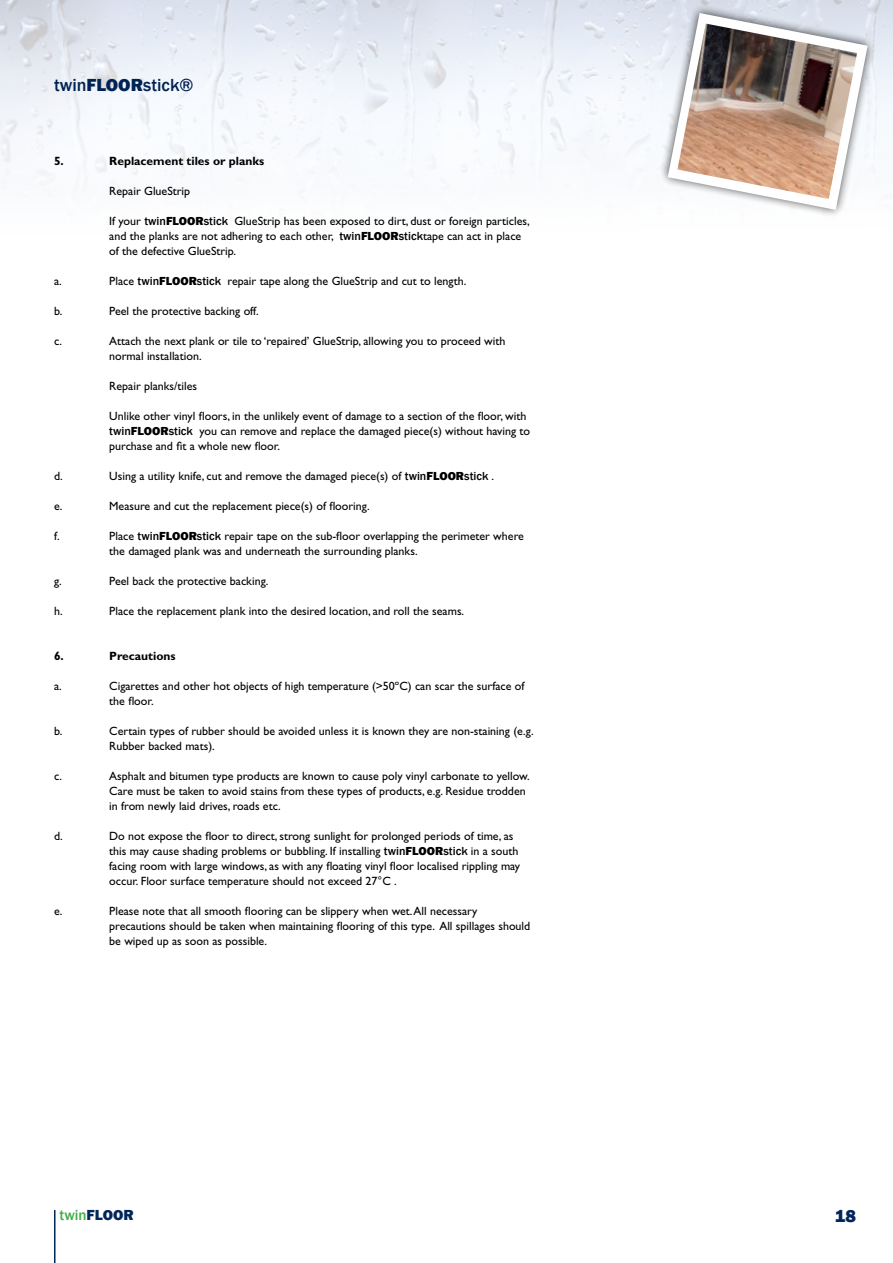
<style>
.page{position:relative;width:893px;height:1263px;background:#fff}
.page>*{position:absolute;margin:0;border:0;box-sizing:border-box;transform-origin:0 0}
.t1{font:500 18px "Franklin Gothic";color:#002254}
.t2{font:800 18px "Franklin Gothic";color:#00265a}
.t3{font:800 15px "Franklin Gothic";color:#00265a}
.t4{font:12px/15px "Gill Sans Std";color:#000}
.t5{font:700 12px "Gill Sans Std";color:#000}
.s1{font-weight:800}
.s2{font-family:"Franklin Gothic";font-weight:500}
.s3{font-family:"Franklin Gothic";font-weight:800}
.s4{font-weight:500;color:#41ad49}
</style>
<div class="page">
<img style="left:0;top:0;width:893px;height:191px">
<svg style="left:656px;top:1px;width:223px;height:214px"></svg>
<svg style="left:668px;top:13px;width:200px;height:197px"></svg>
<img style="left:677px;top:24px;width:180px;height:175px">
<hr style="left:54px;top:1210px;width:2px;height:53px;background:#00265a">
<h1 class="t1" style="left:54px;top:74px;width:141px">twin<span class="s1">FLOOR</span>stick®</h1>
<p class="t5" style="left:54px;top:154px;width:11px">5.</p>
<p class="t5" style="left:109px;top:154px;width:156px">Replacement tiles or planks</p>
<p class="t4" style="left:109px;top:183px;width:82px">Repair GlueStrip</p>
<p class="t4" style="left:109px;top:213px;width:422px">If your <span class="s2">twin</span><span class="s3">FLOOR</span><span class="s2">stick</span> GlueStrip has been exposed to dirt, dust or foreign particles, and the planks are not adhering to each other, <span class="s2">twin</span><span class="s3">FLOOR</span><span class="s2">stick</span>tape can act in place of the defective GlueStrip.</p>
<p class="t4" style="left:54px;top:273px;width:9px">a.</p>
<p class="t4" style="left:109px;top:273px;width:359px">Place <span class="s2">twin</span><span class="s3">FLOOR</span><span class="s2">stick</span> repair tape along the GlueStrip and cut to length.</p>
<p class="t4" style="left:54px;top:303px;width:10px">b.</p>
<p class="t4" style="left:109px;top:303px;width:151px">Peel the protective backing off.</p>
<p class="t4" style="left:54px;top:333px;width:10px">c.</p>
<p class="t4" style="left:109px;top:333px;width:398px">Attach the next plank or tile to ‘repaired’ GlueStrip, allowing you to proceed with normal installation.</p>
<p class="t4" style="left:109px;top:378px;width:89px">Repair planks/tiles</p>
<p class="t4" style="left:109px;top:408px;width:422px">Unlike other vinyl floors, in the unlikely event of damage to a section of the floor, with <span class="s2">twin</span><span class="s3">FLOOR</span><span class="s2">stick</span> you can remove and replace the damaged piece(s) without having to purchase and fit a whole new floor.</p>
<p class="t4" style="left:54px;top:468px;width:10px">d.</p>
<p class="t4" style="left:109px;top:468px;width:386px">Using a utility knife, cut and remove the damaged piece(s) of <span class="s2">twin</span><span class="s3">FLOOR</span><span class="s2">stick</span> .</p>
<p class="t4" style="left:54px;top:498px;width:10px">e.</p>
<p class="t4" style="left:109px;top:498px;width:262px">Measure and cut the replacement piece(s) of flooring.</p>
<p class="t4" style="left:54px;top:528px;width:7px">f.</p>
<p class="t4" style="left:109px;top:528px;width:416px">Place <span class="s2">twin</span><span class="s3">FLOOR</span><span class="s2">stick</span> repair tape on the sub-floor overlapping the perimeter where the damaged plank was and underneath the surrounding planks.</p>
<p class="t4" style="left:54px;top:573px;width:9px">g.</p>
<p class="t4" style="left:109px;top:573px;width:161px">Peel back the protective backing.</p>
<p class="t4" style="left:54px;top:603px;width:10px">h.</p>
<p class="t4" style="left:109px;top:603px;width:356px">Place the replacement plank into the desired location, and roll the seams.</p>
<p class="t5" style="left:54px;top:649px;width:11px">6.</p>
<p class="t5" style="left:109px;top:649px;width:68px">Precautions</p>
<p class="t4" style="left:54px;top:678px;width:9px">a.</p>
<p class="t4" style="left:109px;top:678px;width:417px">Cigarettes and other hot objects of high temperature (&gt;50ºC) can scar the surface of the floor.</p>
<p class="t4" style="left:54px;top:723px;width:10px">b.</p>
<p class="t4" style="left:109px;top:723px;width:426px">Certain types of rubber should be avoided unless it is known they are non-staining (e.g.<br>Rubber backed mats).</p>
<p class="t4" style="left:54px;top:768px;width:10px">c.</p>
<p class="t4" style="left:109px;top:768px;width:422px">Asphalt and bitumen type products are known to cause poly vinyl carbonate to yellow.<br>Care must be taken to avoid stains from these types of products, e.g. Residue trodden in from newly laid drives, roads etc.</p>
<p class="t4" style="left:54px;top:828px;width:10px">d.</p>
<p class="t4" style="left:109px;top:828px;width:412px">Do not expose the floor to direct, strong sunlight for prolonged periods of time, as this may cause shading problems or bubbling. If installing <span class="s2">twin</span><span class="s3">FLOOR</span><span class="s2">stick</span> in a south facing room with large windows, as with any floating vinyl floor localised rippling may occur. Floor surface temperature should not exceed 27°C .</p>
<p class="t4" style="left:54px;top:903px;width:10px">e.</p>
<p class="t4" style="left:109px;top:903px;width:423px">Please note that all smooth flooring can be slippery when wet. All necessary precautions should be taken when maintaining flooring of this type. All spillages should be wiped up as soon as possible.</p>
<p class="t3" style="left:60px;top:1206px;width:76px"><span class="s4">twin</span>FLOOR</p>
<h1 class="t2" style="left:835px;top:1204px;width:23px">18</h1>
</div>
